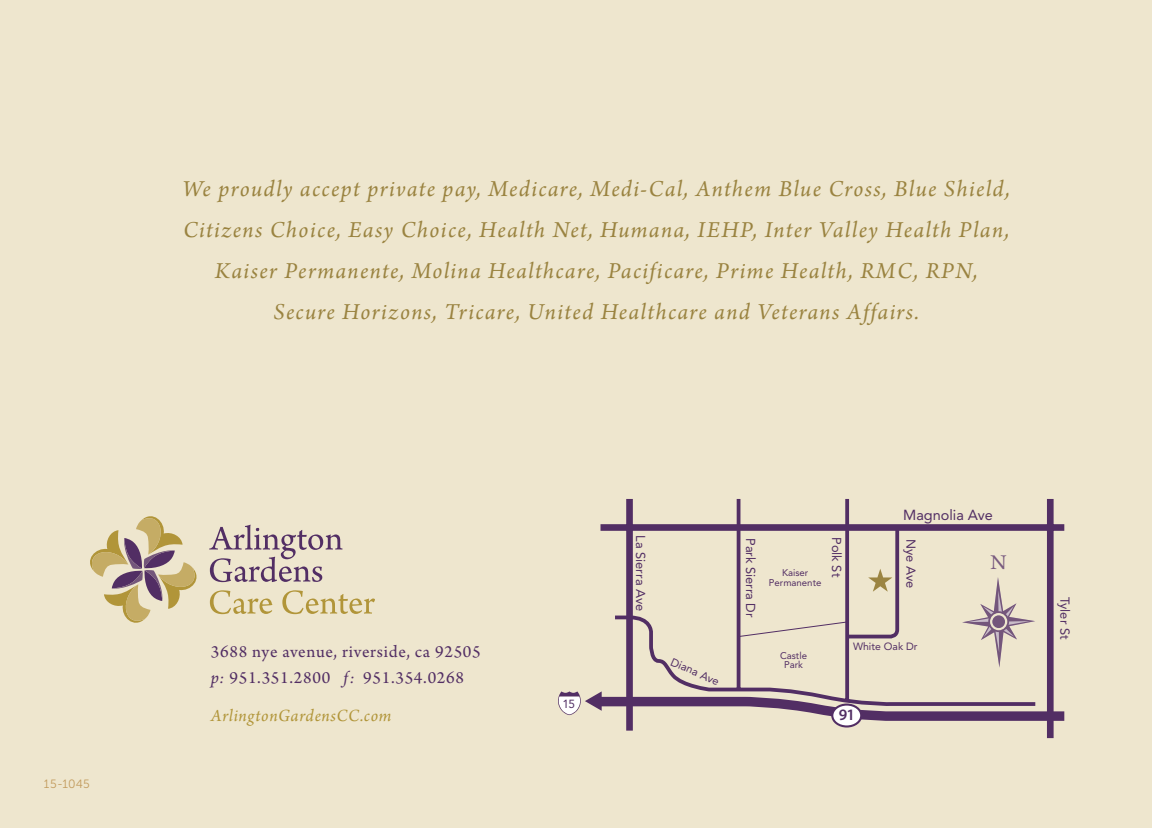
<style>
.page{position:relative;width:1152px;height:828px;background:#eee6ce}
.page>*{position:absolute;margin:0;border:0;box-sizing:border-box;transform-origin:0 0}
.t1{font:italic 24px/40.8px "Arno Pro";letter-spacing:.055em;color:#9a8340;text-align:center}
.t2{font:22.2px "Arno Pro";color:#7a5c80}
.address_and_phone{font:18px/26.4px "Arno Pro";letter-spacing:.04em;color:#522e64}
.address_and_phone-2{font:italic 18px "Arno Pro";letter-spacing:.035em;color:#b19539}
.t3{font:600 16px "Myriad Pro";color:#522e64}
.t4{font:14.4px "Avenir LT Std";color:#522e64}
.t5{font:12.8px "Avenir LT Std";color:#522e64}
.Body{font:12px "Museo Sans 300";letter-spacing:.02em;color:#c29b5d}
.t6{font:11.8px "Avenir LT Std";color:#522e64}
.t7{font:11.2px "Avenir LT Std";color:#522e64}
.t8{font:10.4px "Avenir LT Std";color:#522e64}
.t9{font:9.6px/9.6px "Avenir LT Std";color:#522e64;text-align:center}
.s1{font-style:italic}
</style>
<div class="page">
<div style="left:601px;top:524px;width:463px;height:7px;background:#522e64"></div>
<div style="left:626px;top:499px;width:7px;height:232px;background:#522e64"></div>
<div style="left:1047px;top:499px;width:7px;height:239px;background:#522e64"></div>
<svg style="left:611px;top:499px;width:428px;height:192px"></svg>
<div style="left:831px;top:704px;width:31px;height:24px;border:2px solid #522e64;border-radius:50%"></div>
<svg style="left:868px;top:569px;width:24px;height:23px"></svg>
<svg style="left:558px;top:691px;width:507px;height:36px"></svg>
<svg style="left:209px;top:525px;width:134px;height:57px"></svg>
<svg style="left:210px;top:590px;width:62px;height:24px"></svg>
<svg style="left:282px;top:590px;width:93px;height:24px"></svg>
<svg style="left:90px;top:516px;width:107px;height:107px"></svg>
<p class="Body" style="left:44px;top:777px;width:48px">15-1045</p>
<p class="t1" style="left:182px;top:170px;width:829px">We proudly accept private pay, Medicare, Medi-Cal, Anthem Blue Cross, Blue Shield, Citizens Choice, Easy Choice, Health Net, Humana, IEHP, Inter Valley Health Plan, Kaiser Permanente, Molina Healthcare, Pacificare, Prime Health, RMC, RPN, Secure Horizons, Tricare, United Healthcare and Veterans Affairs.</p>
<p class="address_and_phone" style="left:211px;top:639px;width:271px">3688 nye avenue, riverside, ca 92505 <span class="s1">p:</span> 951.351.2800 <span class="s1">f:</span> 951.354.0268</p>
<p class="address_and_phone-2" style="left:211px;top:706px;width:182px">ArlingtonGardensCC.com</p>
<p class="t6" style="left:562px;top:697px;width:14px">15</p>
<p class="t5" style="left:648px;top:535px;width:77px;rotate:90deg">La Sierra Ave</p>
<p class="t5" style="left:758px;top:538px;width:81px;rotate:90deg">Park Sierra Dr</p>
<p class="t7" style="left:674px;top:655px;width:53px;rotate:24deg">Diana Ave</p>
<p class="t9" style="left:769px;top:568px;width:54px">Kaiser<br>Permanente</p>
<p class="t5" style="left:844px;top:537px;width:42px;rotate:90deg">Polk St</p>
<p class="t4" style="left:903px;top:506px;width:91px">Magnolia Ave</p>
<p class="t2" style="left:991px;top:550px;width:18px">N</p>
<p class="t5" style="left:918px;top:539px;width:51px;rotate:90deg">Nye Ave</p>
<p class="t9" style="left:780px;top:651px;width:29px">Castle<br>Park</p>
<p class="t8" style="left:853px;top:640px;width:66px">White Oak Dr</p>
<p class="t3" style="left:839px;top:705px;width:18px">91</p>
<p class="t5" style="left:1072px;top:597px;width:44px;rotate:90deg">Tyler St</p>
</div>
